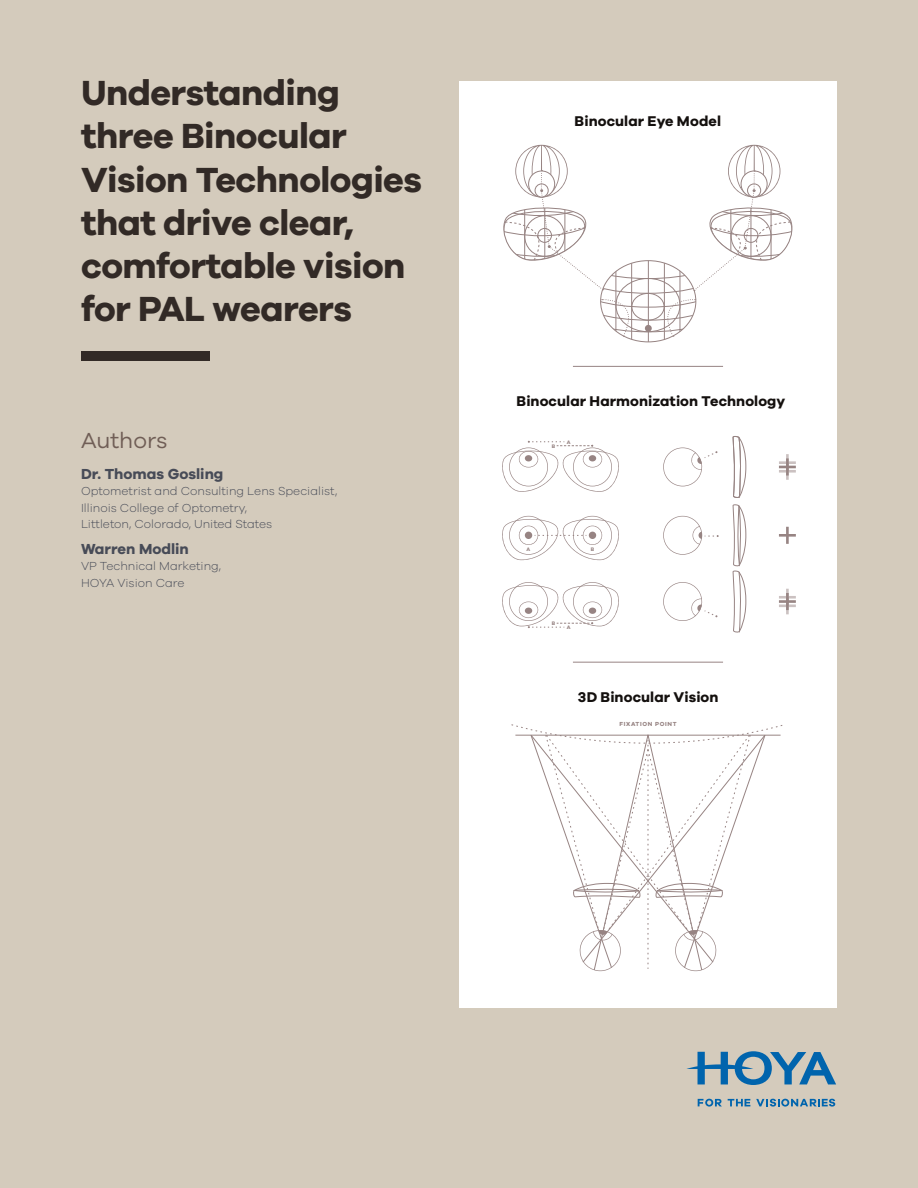
<style>
.page{position:relative;width:918px;height:1188px;background:#d4cbbc}
.page>*{position:absolute;margin:0;border:0;box-sizing:border-box;transform-origin:0 0}
.t1{font:700 36px/43.2px "Galano Grotesque";letter-spacing:-.015em;color:#322a26}
.t2{font:22.5px "Galano Grotesque";color:#705e56}
.t3{font:700 15px "Galano Grotesque";color:#474b57}
.t4{font:700 14.55px "Galano Grotesque";letter-spacing:.005em;color:#14100e}
.t5{font:300 12px/16.5px "Galano Grotesque";color:#474b57}
.t6{font:700 6px "Galano Grotesque";letter-spacing:.115em;color:#978483}
.t7{font:700 5.25px "Galano Grotesque";color:#978483}
</style>
<div class="page">
<div style="left:81px;top:351px;width:128px;height:9px;background:#322a26"></div>
<div style="left:459px;top:81px;width:378px;height:927px;background:#fff"></div>
<svg style="left:502px;top:516px;width:117px;height:44px"></svg>
<svg style="left:502px;top:582px;width:117px;height:46px"></svg>
<svg style="left:502px;top:441px;width:117px;height:51px"></svg>
<svg style="left:663px;top:516px;width:56px;height:39px"></svg>
<svg style="left:733px;top:436px;width:13px;height:197px"></svg>
<svg style="left:663px;top:582px;width:55px;height:39px"></svg>
<svg style="left:663px;top:448px;width:55px;height:38px"></svg>
<svg style="left:779px;top:589px;width:17px;height:25px"></svg>
<svg style="left:779px;top:527px;width:17px;height:17px"></svg>
<svg style="left:779px;top:454px;width:17px;height:26px"></svg>
<hr style="left:616px;top:261px;width:1px;height:81px;background:#978483">
<hr style="left:631px;top:261px;width:1px;height:81px;background:#978483">
<hr style="left:648px;top:261px;width:1px;height:81px;background:#978483">
<hr style="left:664px;top:261px;width:1px;height:81px;background:#978483">
<hr style="left:680px;top:261px;width:1px;height:81px;background:#978483">
<svg style="left:503px;top:145px;width:290px;height:192px"></svg>
<svg style="left:511px;top:724px;width:272px;height:247px"></svg>
<hr style="left:573px;top:366px;width:150px;height:1px;background:#978483">
<hr style="left:573px;top:662px;width:150px;height:1px;background:#978483">
<svg style="left:686px;top:1051px;width:150px;height:34px"></svg>
<svg style="left:698px;top:1098px;width:138px;height:9px"></svg>
<h1 class="t1" style="left:81px;top:70px;width:343px">Understanding three Binocular<br>Vision Technologies that drive clear, comfortable vision for PAL wearers</h1>
<h2 class="t2" style="left:81px;top:427px;width:88px">Authors</h2>
<p class="t3" style="left:81px;top:464px;width:144px">Dr. Thomas Gosling</p>
<p class="t5" style="left:81px;top:482px;width:258px">Optometrist and Consulting Lens Specialist,<br>Illinois College of Optometry,<br>Littleton, Colorado, United States</p>
<p class="t3" style="left:81px;top:539px;width:109px">Warren Modlin</p>
<p class="t5" style="left:81px;top:557px;width:142px">VP Technical Marketing,<br>HOYA Vision Care</p>
<p class="t4" style="left:575px;top:112px;width:148px">Binocular Eye Model</p>
<p class="t4" style="left:517px;top:392px;width:270px">Binocular Harmonization Technology</p>
<p class="t7" style="left:552px;top:443px;width:5px">B</p>
<p class="t7" style="left:567px;top:439px;width:5px">A</p>
<p class="t7" style="left:527px;top:546px;width:5px">A</p>
<p class="t7" style="left:591px;top:546px;width:5px">B</p>
<p class="t7" style="left:552px;top:620px;width:5px">B</p>
<p class="t7" style="left:567px;top:624px;width:5px">A</p>
<p class="t4" style="left:578px;top:688px;width:142px">3D Binocular Vision</p>
<p class="t6" style="left:619px;top:720px;width:59px">FIXATION POINT</p>
</div>
